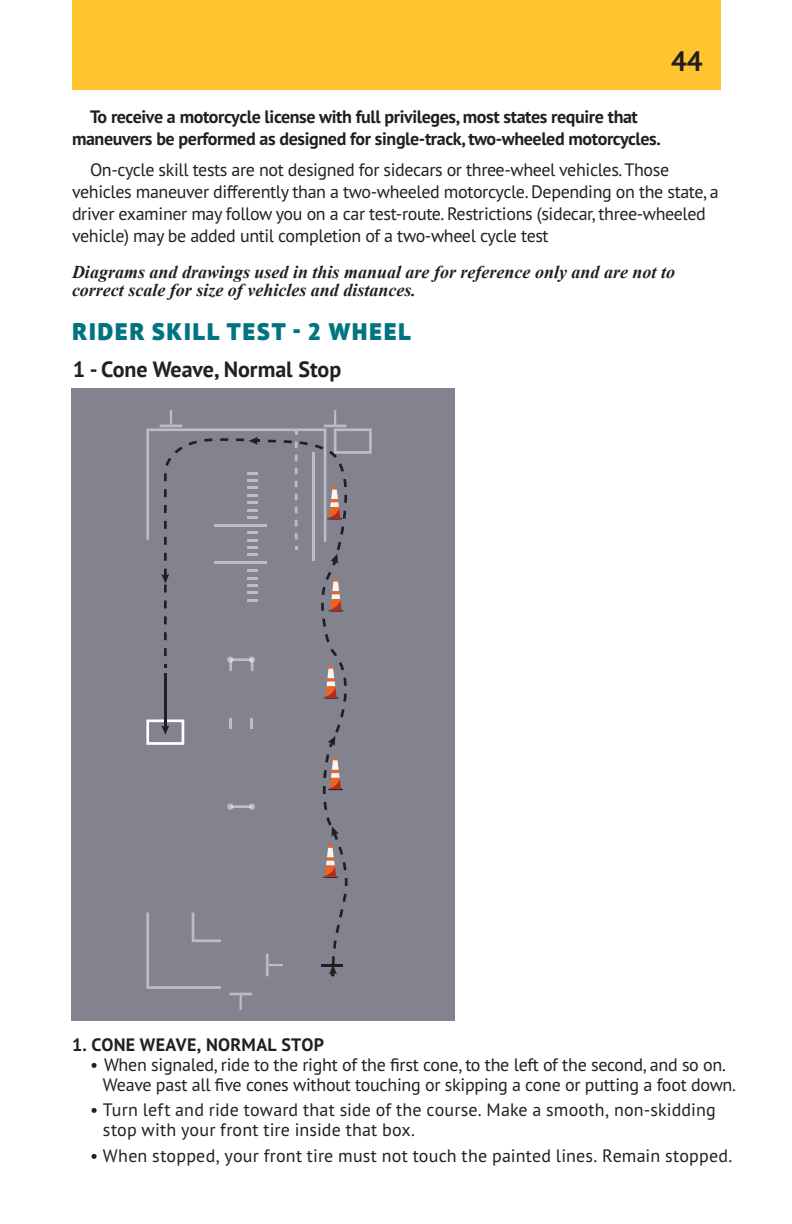
<style>
.page{position:relative;width:792px;height:1224px;background:#fff}
.page>*{position:absolute;margin:0;border:0;box-sizing:border-box;transform-origin:0 0}
.t1{font:700 28px "PT Sans Pro";color:#231f20}
.Subhead_Main{font:900 24px "PT Sans Pro";letter-spacing:.085em;color:#007481}
.t2{font:700 22px "PT Sans";color:#231f20}
.Bold_Tabs{font:18px/22px "PT Sans Pro";letter-spacing:-.02em;color:#231f20}
.Bold_Tabs-2{font:18px/20px "PT Sans Pro";letter-spacing:.01em;color:#231f20}
.Bold_Tabs-3{font:700 18px/22px "PT Sans Pro";letter-spacing:-.02em;color:#231f20;text-align:center}
.Box_Questions{font:italic 700 18px/18px "Times New Roman";color:#231f20}
.Bold_Tabs-4{font:700 18px "PT Sans Pro";letter-spacing:.015em;color:#231f20}
</style>
<div class="page">
<div style="left:72px;top:0;width:649px;height:89px;background:#ffc42f"></div>
<div style="left:72px;top:389px;width:383px;height:632px;background:#83828f"></div>
<svg style="left:146px;top:912px;width:75px;height:77px"></svg>
<svg style="left:266px;top:964px;width:17px;height:12px"></svg>
<svg style="left:229px;top:993px;width:23px;height:17px"></svg>
<svg style="left:164px;top:564px;width:184px;height:400px"></svg>
<hr style="left:164px;top:673px;width:3px;height:55px;background:#231f20">
<svg style="left:146px;top:719px;width:38px;height:26px"></svg>
<svg style="left:332px;top:826px;width:7px;height:11px"></svg>
<svg style="left:328px;top:736px;width:7px;height:10px"></svg>
<svg style="left:161px;top:573px;width:8px;height:10px"></svg>
<svg style="left:329px;top:966px;width:8px;height:10px"></svg>
<hr style="left:321px;top:964px;width:22px;height:2px;background:#231f20">
<svg style="left:323px;top:844px;width:15px;height:34px"></svg>
<svg style="left:328px;top:757px;width:15px;height:33px"></svg>
<svg style="left:324px;top:665px;width:14px;height:33px"></svg>
<svg style="left:329px;top:578px;width:14px;height:33px"></svg>
<svg style="left:146px;top:410px;width:226px;height:154px"></svg>
<h1 class="t1" style="left:671px;top:43px;width:33px">44</h1>
<p class="Bold_Tabs-3" style="left:72px;top:105px;width:590px">To receive a motorcycle license with full privileges, most states require that maneuvers be performed as designed for single-track, two-wheeled motorcycles.</p>
<p class="Bold_Tabs" style="left:72px;top:158px;width:648px;text-indent:18px">On-cycle skill tests are not designed for sidecars or three-wheel vehicles. Those vehicles maneuver differently than a two-wheeled motorcycle. Depending on the state, a driver examiner may follow you on a car test-route. Restrictions (sidecar, three-wheeled vehicle) may be added until completion of a two-wheel cycle test</p>
<p class="Box_Questions" style="left:72px;top:263px;width:605px">Diagrams and drawings used in this manual are for reference only and are not to correct scale for size of vehicles and distances.</p>
<p class="Subhead_Main" style="left:73px;top:316px;width:340px">RIDER SKILL TEST - 2 WHEEL</p>
<p class="t2" style="left:73px;top:355px;width:270px">1 - Cone Weave, Normal Stop</p>
<p class="Bold_Tabs-4" style="left:72px;top:1033px;width:254px">1. CONE WEAVE, NORMAL STOP</p>
<p class="Bold_Tabs" style="left:103px;top:1054px;width:635px;line-height:20px;text-indent:-13px">• When signaled, ride to the right of the first cone, to the left of the second, and so on.<br>Weave past all five cones without touching or skipping a cone or putting a foot down.</p>
<p class="Bold_Tabs-2" style="left:103px;top:1100px;width:614px;text-indent:-13px">• Turn left and ride toward that side of the course. Make a smooth, non-skidding stop with your front tire inside that box.</p>
<p class="Bold_Tabs-2" style="left:90px;top:1145px;width:644px">• When stopped, your front tire must not touch the painted lines. Remain stopped.</p>
</div>
